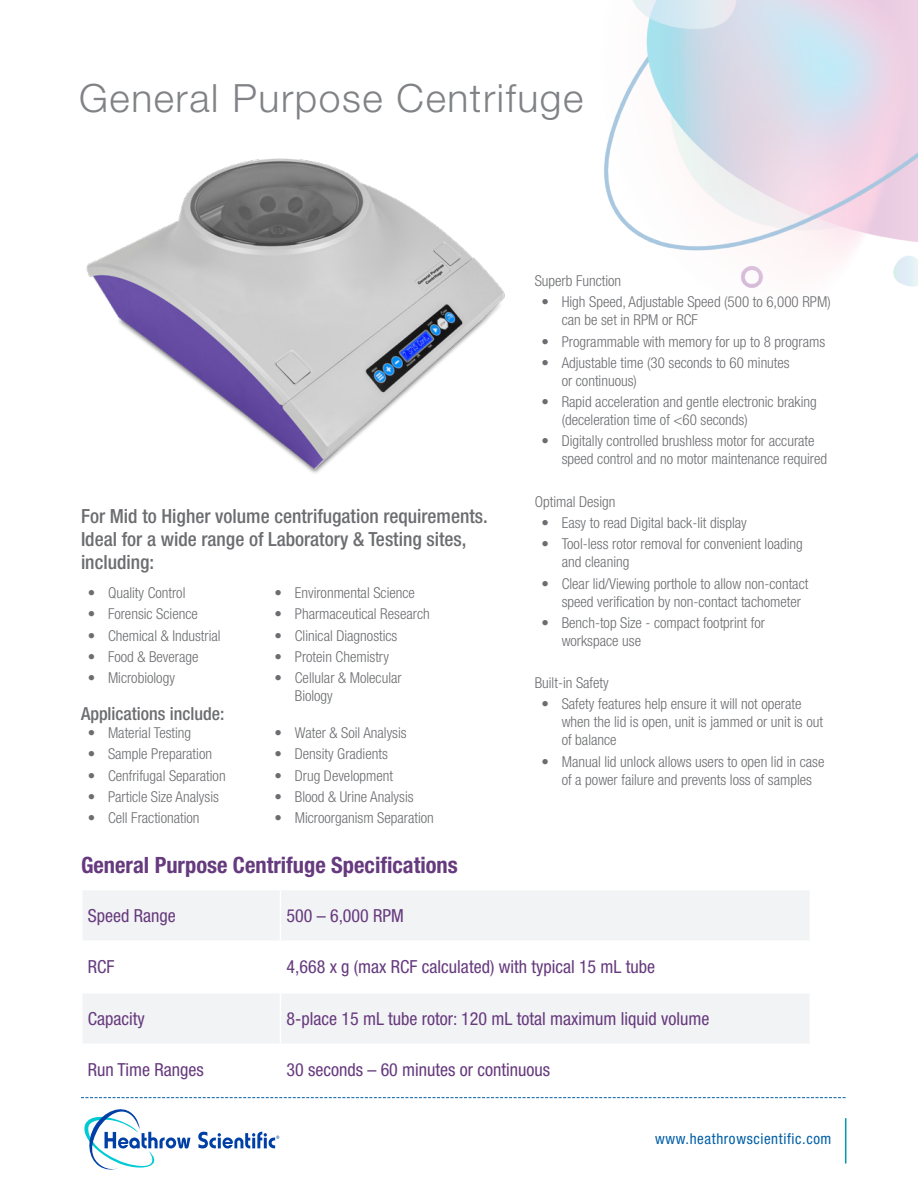
<style>
.page{position:relative;width:918px;height:1188px;background:#fff}
.page>*{position:absolute;margin:0;border:0;box-sizing:border-box;transform-origin:0 0}
.t1{font:300 39px "Helvetica Neue LT Std";letter-spacing:.04em;color:#808285}
.t2{font:700 condensed 22.5px "Helvetica Neue LT Std";color:#663a7e}
.t3{font:500 condensed 19.5px/23.4px "Helvetica Neue LT Std";color:#6c6d70}
.t4{font:condensed 18px "Helvetica Neue LT Std";color:#663a7e}
.t5{font:500 condensed 18px "Helvetica Neue LT Std";color:#6c6d70}
.t6{font:300 condensed 15px/18px "Helvetica Neue LT Std";color:#6c6d70}
.t7{font:condensed 15px "Helvetica Neue LT Std";letter-spacing:.04em;color:#005fa7}
</style>
<div class="page">
<img style="left:604px;top:0;width:314px;height:288px">
<img style="left:86px;top:158px;width:419px;height:315px">
<svg style="left:83px;top:891px;width:726px;height:152px;fill:#f2f3f4"></svg>
<hr style="left:280px;top:890px;width:1px;height:50px;background:#fff">
<hr style="left:81px;top:940px;width:199px;height:2px;background:#fff">
<hr style="left:280px;top:940px;width:531px;height:2px;background:#fff">
<hr style="left:280px;top:942px;width:1px;height:50px;background:#fff">
<hr style="left:81px;top:992px;width:199px;height:1px;background:#fff">
<hr style="left:280px;top:992px;width:531px;height:1px;background:#fff">
<hr style="left:280px;top:993px;width:1px;height:51px;background:#fff">
<svg style="left:84px;top:1109px;width:195px;height:61px"></svg>
<svg style="left:81px;top:1097px;width:765px;height:1px"></svg>
<hr style="left:845px;top:1118px;width:1px;height:46px;background:#0099ab">
<p class="t1" style="left:79px;top:74px;width:506px">General Purpose Centrifuge</p>
<p class="t3" style="left:81px;top:504px;width:408px">For Mid to Higher volume centrifugation requirements.<br>Ideal for a wide range of Laboratory &amp; Testing sites, including:</p>
<p class="t6" style="left:88px;top:584px;width:99px">• Quality Control</p>
<p class="t6" style="left:88px;top:605px;width:112px">• Forensic Science</p>
<p class="t6" style="left:88px;top:626px;width:134px">• Chemical &amp; Industrial</p>
<p class="t6" style="left:88px;top:648px;width:112px">• Food &amp; Beverage</p>
<p class="t6" style="left:88px;top:669px;width:89px">• Microbiology</p>
<p class="t5" style="left:81px;top:703px;width:145px">Applications include:</p>
<p class="t6" style="left:88px;top:724px;width:105px">• Material Testing</p>
<p class="t6" style="left:88px;top:745px;width:126px">• Sample Preparation</p>
<p class="t6" style="left:88px;top:766px;width:139px">• Cenfrifugal Separation</p>
<p class="t6" style="left:88px;top:788px;width:133px">• Particle Size Analysis</p>
<p class="t6" style="left:88px;top:809px;width:113px">• Cell Fractionation</p>
<p class="t6" style="left:275px;top:584px;width:142px">• Environmental Science</p>
<p class="t6" style="left:275px;top:605px;width:157px">• Pharmaceutical Research</p>
<p class="t6" style="left:275px;top:626px;width:124px">• Clinical Diagnostics</p>
<p class="t6" style="left:275px;top:648px;width:116px">• Protein Chemistry</p>
<p class="t6" style="left:295px;top:669px;width:108px;text-indent:-20px">• Cellular &amp; Molecular<br>Biology</p>
<p class="t6" style="left:275px;top:724px;width:134px">• Water &amp; Soil Analysis</p>
<p class="t6" style="left:275px;top:745px;width:115px">• Density Gradients</p>
<p class="t6" style="left:275px;top:766px;width:120px">• Drug Development</p>
<p class="t6" style="left:275px;top:788px;width:141px">• Blood &amp; Urine Analysis</p>
<p class="t6" style="left:275px;top:809px;width:161px">• Microorganism Separation</p>
<p class="t2" style="left:81px;top:851px;width:378px">General Purpose Centrifuge Specifications</p>
<p class="t6" style="left:535px;top:272px;width:88px">Superb Function</p>
<p class="t6" style="left:562px;top:293px;width:271px;text-indent:-20px">• High Speed, Adjustable Speed (500 to 6,000 RPM) can be set in RPM or RCF</p>
<p class="t6" style="left:541px;top:332px;width:285px">• Programmable with memory for up to 8 programs</p>
<p class="t6" style="left:562px;top:353px;width:230px;text-indent:-20px">• Adjustable time (30 seconds to 60 minutes or continuous)</p>
<p class="t6" style="left:562px;top:393px;width:257px;text-indent:-20px">• Rapid acceleration and gentle electronic braking (deceleration time of &lt;60 seconds)</p>
<p class="t6" style="left:562px;top:432px;width:267px;text-indent:-20px">• Digitally controlled brushless motor for accurate speed control and no motor maintenance required</p>
<p class="t6" style="left:535px;top:492px;width:82px">Optimal Design</p>
<p class="t6" style="left:541px;top:514px;width:207px">• Easy to read Digital back-lit display</p>
<p class="t6" style="left:562px;top:535px;width:243px;text-indent:-20px">• Tool-less rotor removal for convenient loading and cleaning</p>
<p class="t6" style="left:562px;top:574px;width:248px;text-indent:-20px">• Clear lid/Viewing porthole to allow non-contact speed verification by non-contact tachometer</p>
<p class="t6" style="left:562px;top:613px;width:205px;text-indent:-20px">• Bench-top Size - compact footprint for workspace use</p>
<p class="t6" style="left:535px;top:674px;width:76px">Built-in Safety</p>
<p class="t6" style="left:562px;top:695px;width:263px;text-indent:-20px">• Safety features help ensure it will not operate when the lid is open, unit is jammed or unit is out of balance</p>
<p class="t6" style="left:541px;top:752px;width:284px;text-align:center">• Manual lid unlock allows users to open lid in case of a power failure and prevents loss of samples</p>
<p class="t4" style="left:88px;top:905px;width:89px">Speed Range</p>
<p class="t4" style="left:286px;top:905px;width:119px">500 – 6,000 RPM</p>
<p class="t4" style="left:88px;top:957px;width:28px">RCF</p>
<p class="t4" style="left:286px;top:957px;width:370px">4,668 x g (max RCF calculated) with typical 15 mL tube</p>
<p class="t4" style="left:88px;top:1008px;width:59px">Capacity</p>
<p class="t4" style="left:286px;top:1008px;width:424px">8-place 15 mL tube rotor: 120 mL total maximum liquid volume</p>
<p class="t4" style="left:88px;top:1060px;width:117px">Run Time Ranges</p>
<p class="t4" style="left:286px;top:1060px;width:265px">30 seconds – 60 minutes or continuous</p>
<p class="t7" style="left:655px;top:1130px;width:178px">www.heathrowscientific.com</p>
</div>
